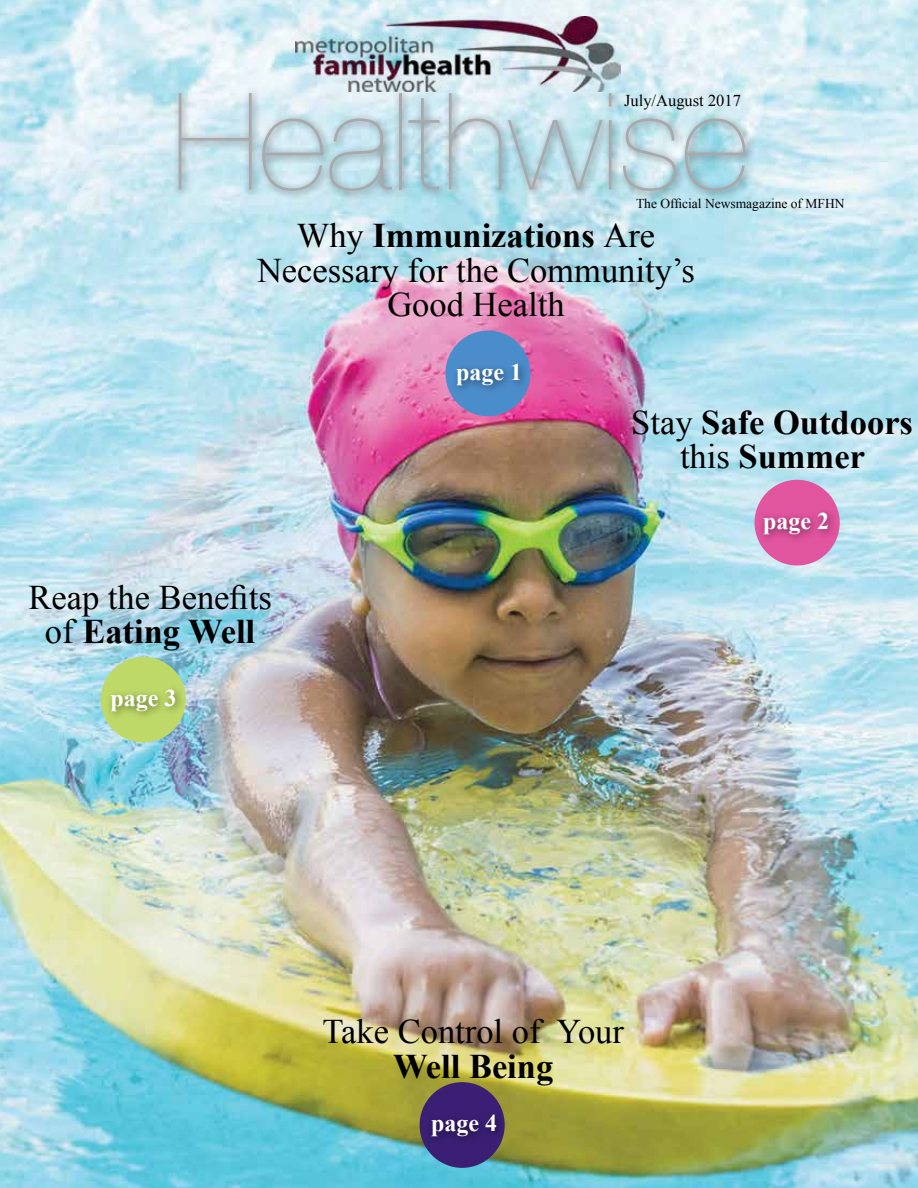
<style>
.page{position:relative;width:918px;height:1188px;background:#fff}
.page>*{position:absolute;margin:0;border:0;box-sizing:border-box;transform-origin:0 0}
.t1{font:200 135px "Helvetica Neue";color:#a7a9ac}
.t2{font:34.5px/34.5px "Times New Roman";color:#000;text-align:center}
.t3{font:700 34.5px/34.5px "Times New Roman";color:#000;text-align:center}
.t4{font:700 24px "Times New Roman";color:#fff}
.t5{font:16.5px "Times New Roman";color:#000}
.t6{font:13.5px "Times New Roman";color:#000}
.s1{font-weight:700}
.s2{font-weight:400}
</style>
<div class="page">
<img style="left:0;top:0;width:918px;height:1188px">
<div style="left:173px;top:87px;width:583px;height:114px;background:#000;opacity:.5"></div>
<img style="left:296px;top:17px;width:324px;height:74px">
<div style="left:755px;top:480px;width:85px;height:86px;background:#e1549e;border-radius:50%"></div>
<div style="left:759px;top:507px;width:79px;height:37px;background:#000;opacity:.5"></div>
<div style="left:420px;top:1082px;width:85px;height:86px;background:#3a1f75;border-radius:50%"></div>
<div style="left:427px;top:1110px;width:79px;height:36px;background:#000;opacity:.5"></div>
<div style="left:445px;top:331px;width:86px;height:85px;background:#4b8dcb;border-radius:50%"></div>
<div style="left:452px;top:358px;width:77px;height:37px;background:#000;opacity:.5"></div>
<div style="left:101px;top:657px;width:85px;height:85px;background:#bed968;border-radius:50%"></div>
<div style="left:106px;top:684px;width:79px;height:37px;background:#000;opacity:.5"></div>
<h1 class="t1" style="left:171px;top:37px;width:579px">Healthwise</h1>
<p class="t5" style="left:624px;top:90px;width:118px">July/August 2017</p>
<p class="t6" style="left:636px;top:194px;width:210px">The Official Newsmagazine of MFHN</p>
<p class="t2" style="left:257px;top:218px;width:439px">Why <span class="s1">Immunizations</span> Are<br>Necessary for the Community’s<br>Good Health</p>
<p class="t2" style="left:28px;top:580px;width:245px">Reap the Benefits of <span class="s1">Eating Well</span></p>
<p class="t4" style="left:110px;top:681px;width:67px">page 3</p>
<p class="t4" style="left:456px;top:355px;width:67px">page 1</p>
<p class="t3" style="left:631px;top:404px;width:283px"><span class="s2">Stay</span> Safe Outdoors <span class="s2">this</span> Summer</p>
<p class="t4" style="left:763px;top:504px;width:67px">page 2</p>
<p class="t2" style="left:323px;top:1014px;width:303px">Take Control of Your</p>
<p class="t3" style="left:393px;top:1048px;width:162px">Well Being</p>
<p class="t4" style="left:431px;top:1107px;width:67px">page 4</p>
</div>
